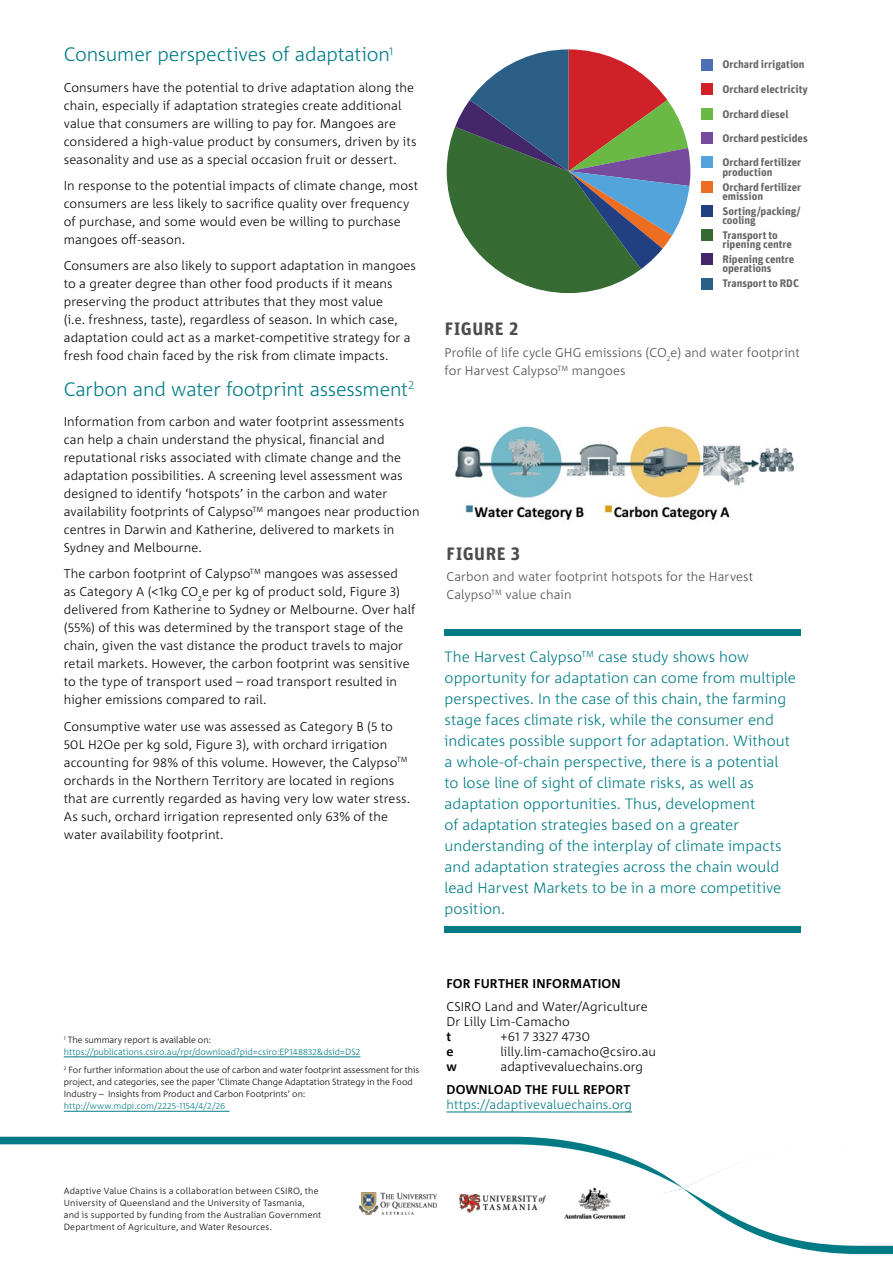
<style>
.page{position:relative;width:893px;height:1263px;background:#fff}
.page>*{position:absolute;margin:0;border:0;box-sizing:border-box;transform-origin:0 0}
.t1{font:300 19.5px "Corpid C1";letter-spacing:-.01em;color:#007b85}
.t2{font:700 18px "Unit Rounded OT";letter-spacing:.03em;color:#4d4d4f}
.t3{font:300 15px/21px "Corpid C1";color:#007b85}
.t4{font:300 12.75px/18px "Corpid C1";letter-spacing:.005em;color:#000}
.t5{font:300 12.75px/18px "Corpid C1";letter-spacing:.005em;color:#4d4d4f}
.t6{font:700 12.75px "Corpid C1";letter-spacing:.015em;color:#000}
.t7{font:300 12.75px "Corpid C1";letter-spacing:.005em;color:#007b85}
.t8{font:700 10.95px/24.2px "Unit Rounded OT";letter-spacing:-.005em;color:#676464}
.t9{font:300 9px/12px "Corpid C1";letter-spacing:.01em;color:#000}
.t10{font:300 9px/12px "Corpid C1";color:#007b85}
.s1{color:#000}
</style>
<div class="page">
<img style="left:454px;top:426px;width:340px;height:94px">
<div style="left:702px;top:59px;width:11px;height:12px;background:#4b6eb5"></div>
<div style="left:702px;top:84px;width:11px;height:11px;background:#cf2127"></div>
<div style="left:702px;top:108px;width:11px;height:12px;background:#6ab945"></div>
<div style="left:702px;top:132px;width:11px;height:12px;background:#764a9d"></div>
<div style="left:702px;top:156px;width:11px;height:12px;background:#53a4db"></div>
<div style="left:702px;top:181px;width:11px;height:11px;background:#ed6e23"></div>
<div style="left:702px;top:205px;width:11px;height:12px;background:#223f82"></div>
<div style="left:702px;top:229px;width:11px;height:12px;background:#366b34"></div>
<div style="left:702px;top:253px;width:11px;height:12px;background:#44276b"></div>
<div style="left:702px;top:278px;width:11px;height:11px;background:#2b5f87"></div>
<svg style="left:447px;top:49px;width:243px;height:244px"></svg>
<hr style="left:64px;top:1056px;width:296px;height:1px;background:#007b85">
<hr style="left:64px;top:1111px;width:166px;height:1px;background:#007b85">
<div style="left:445px;top:630px;width:356px;height:6px;background:#007b85"></div>
<div style="left:445px;top:927px;width:356px;height:6px;background:#007b85"></div>
<svg style="left:0;top:1137px;width:893px;height:117px"></svg>
<svg style="left:0;top:1144px;width:893px;height:102px"></svg>
<img style="left:562px;top:1178px;width:66px;height:50px">
<img style="left:360px;top:1192px;width:76px;height:22px">
<img style="left:459px;top:1194px;width:86px;height:18px">
<hr style="left:446px;top:1112px;width:186px;height:1px;background:#007b85">
<h1 class="t1" style="left:64px;top:42px;width:331px">Consumer perspectives of adaptation<sup>1</sup></h1>
<p class="t4" style="left:64px;top:78px;width:354px">Consumers have the potential to drive adaptation along the chain, especially if adaptation strategies create additional value that consumers are willing to pay for. Mangoes are considered a high-value product by consumers, driven by its seasonality and use as a special occasion fruit or dessert.</p>
<p class="t4" style="left:64px;top:176px;width:356px">In response to the potential impacts of climate change, most consumers are less likely to sacrifice quality over frequency of purchase, and some would even be willing to purchase mangoes off-season.</p>
<p class="t4" style="left:64px;top:257px;width:354px">Consumers are also likely to support adaptation in mangoes to a greater degree than other food products if it means preserving the product attributes that they most value<br>(i.e. freshness, taste), regardless of season. In which case, adaptation could act as a market-competitive strategy for a fresh food chain faced by the risk from climate impacts.</p>
<h1 class="t1" style="left:64px;top:377px;width:352px">Carbon and water footprint assessment<sup>2</sup></h1>
<p class="t4" style="left:64px;top:412px;width:357px">Information from carbon and water footprint assessments can help a chain understand the physical, financial and reputational risks associated with climate change and the adaptation possibilities. A screening level assessment was designed to identify ‘hotspots’ in the carbon and water availability footprints of Calypso<sup>TM</sup> mangoes near production centres in Darwin and Katherine, delivered to markets in Sydney and Melbourne.</p>
<p class="t4" style="left:64px;top:564px;width:353px">The carbon footprint of Calypso<sup>TM</sup> mangoes was assessed<br>as Category A (&lt;1kg CO<sub>2</sub>e per kg of product sold, Figure 3) delivered from Katherine to Sydney or Melbourne. Over half (55%) of this was determined by the transport stage of the chain, given the vast distance the product travels to major retail markets. However, the carbon footprint was sensitive to the type of transport used – road transport resulted in higher emissions compared to rail.</p>
<p class="t4" style="left:64px;top:717px;width:348px">Consumptive water use was assessed as Category B (5 to 50L H2Oe per kg sold, Figure 3), with orchard irrigation accounting for 98% of this volume. However, the Calypso<sup>TM </sup>orchards in the Northern Territory are located in regions that are currently regarded as having very low water stress.<br>As such, orchard irrigation represented only 63% of the water availability footprint.</p>
<p class="t10" style="left:64px;top:1034px;width:298px"><sup>1</sup> <span class="s1">The summary report is available on: </span>https://publications.csiro.au/rpr/download?pid=csiro:EP148832&amp;dsid=DS2</p>
<p class="t9" style="left:64px;top:1064px;width:357px"><sup>2</sup> For further information about the use of carbon and water footprint assessment for this project, and categories, see the paper ‘Climate Change Adaptation Strategy in the Food<br>Industry – Insights from Product and Carbon Footprints’ on:</p>
<p class="t10" style="left:64px;top:1100px;width:163px">http://www.mdpi.com/2225-1154/4/2/26</p>
<h2 class="t2" style="left:445px;top:318px;width:75px">FIGURE 2</h2>
<p class="t8" style="left:722px;top:52px;width:84px">Orchard irrigation</p>
<p class="t8" style="left:722px;top:77px;width:87px">Orchard electricity</p>
<p class="t8" style="left:722px;top:102px;width:87px">Orchard diesel<br>Orchard pesticides<br>Orchard fertilizer</p>
<p class="t8" style="left:722px;top:164px;width:80px;line-height:15px">production<br>Orchard fertilizer</p>
<p class="t8" style="left:722px;top:189px;width:80px;line-height:14.7px">emission<br>Sorting/packing/</p>
<p class="t8" style="left:722px;top:213px;width:57px;line-height:14.7px">cooling<br>Transport to</p>
<p class="t8" style="left:722px;top:237px;width:74px;line-height:14.9px">ripening centre<br>Ripening centre</p>
<p class="t8" style="left:722px;top:261px;width:78px;line-height:14.9px">operations<br>Transport to RDC</p>
<p class="t5" style="left:445px;top:343px;width:357px">Profile of life cycle GHG emissions (CO<sub>2</sub>e) and water footprint for Harvest Calypso<sup>TM</sup> mangoes</p>
<h2 class="t2" style="left:447px;top:542px;width:75px">FIGURE 3</h2>
<p class="t5" style="left:446px;top:567px;width:308px">Carbon and water footprint hotspots for the Harvest<br>Calypso<sup>TM</sup> value chain</p>
<p class="t3" style="left:445px;top:646px;width:353px">The Harvest Calypso<sup>TM</sup> case study shows how opportunity for adaptation can come from multiple perspectives. In the case of this chain, the farming stage faces climate risk, while the consumer end indicates possible support for adaptation. Without a whole-of-chain perspective, there is a potential to lose line of sight of climate risks, as well as adaptation opportunities. Thus, development<br>of adaptation strategies based on a greater understanding of the interplay of climate impacts and adaptation strategies across the chain would lead Harvest Markets to be in a more competitive position.</p>
<p class="t6" style="left:446px;top:975px;width:176px">FOR FURTHER INFORMATION</p>
<p class="t4" style="left:446px;top:999px;width:203px;line-height:15px">CSIRO Land and Water/Agriculture<br>Dr Lilly Lim-Camacho</p>
<p class="t6" style="left:446px;top:1029px;width:6px">t</p>
<p class="t4" style="left:500px;top:1027px;width:91px">+61 7 3327 4730</p>
<p class="t6" style="left:446px;top:1044px;width:9px">e</p>
<p class="t4" style="left:500px;top:1042px;width:157px">lilly.lim-camacho@csiro.au</p>
<p class="t6" style="left:446px;top:1059px;width:12px">w</p>
<p class="t4" style="left:500px;top:1057px;width:144px">adaptivevaluechains.org</p>
<p class="t6" style="left:446px;top:1082px;width:186px">DOWNLOAD THE FULL REPORT</p>
<p class="t7" style="left:446px;top:1097px;width:187px">https://adaptivevaluechains.org</p>
<p class="t9" style="left:64px;top:1185px;width:259px">Adaptive Value Chains is a collaboration between CSIRO, the University of Queensland and the University of Tasmania, and is supported by funding from the Australian Government Department of Agriculture, and Water Resources.</p>
</div>
